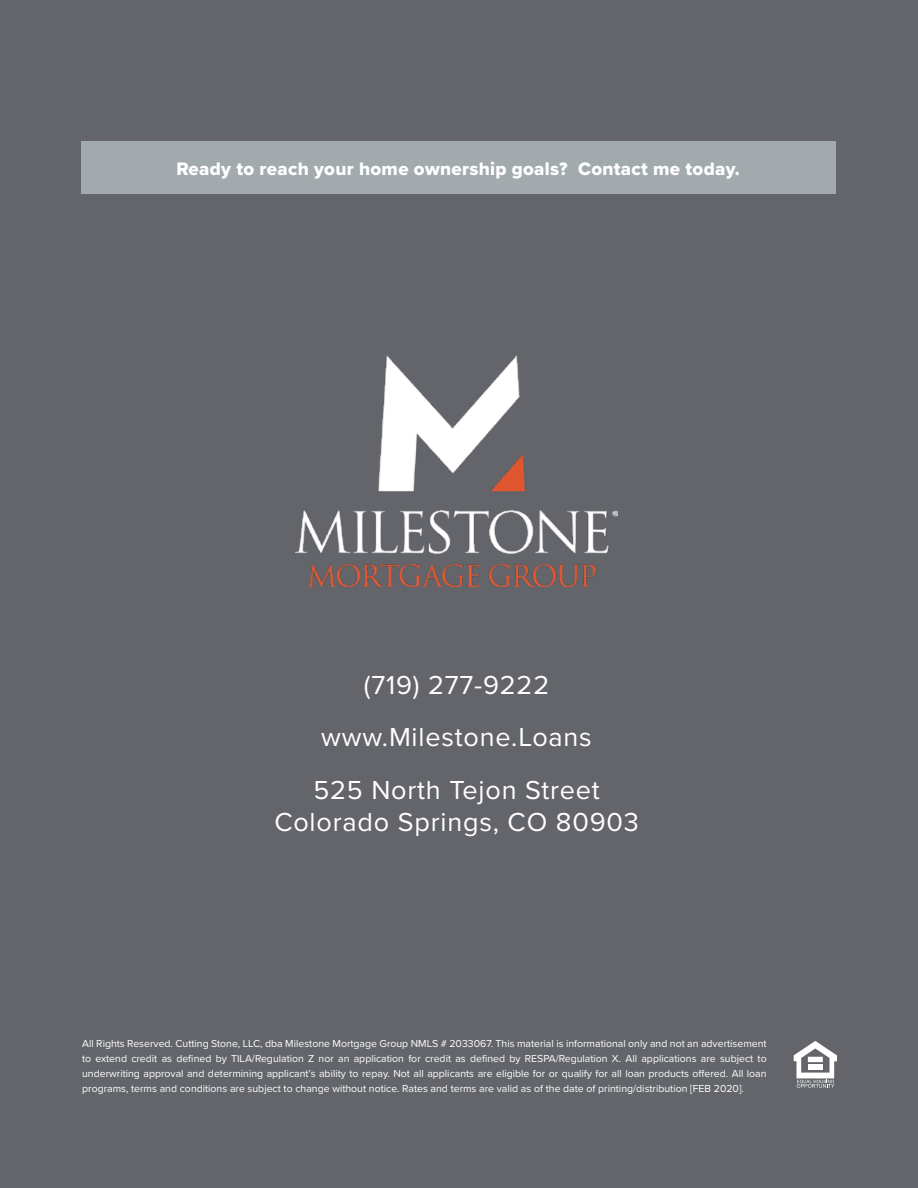
<style>
.page{position:relative;width:918px;height:1188px;background:#63656b}
.page>*{position:absolute;margin:0;border:0;box-sizing:border-box;transform-origin:0 0}
.t1{font:27px/52.7px "Proxima Nova";letter-spacing:.03em;color:#fff;text-align:center}
.t2{font:18.75px "Proxima Nova Extrabld";letter-spacing:.015em;color:#fff}
.t3{font:10.5px/15px "Proxima Nova";color:#fff;text-align:justify}
</style>
<div class="page">
<svg style="left:794px;top:1041px;width:43px;height:47px"></svg>
<div style="left:81px;top:141px;width:755px;height:53px;background:#a3aaad"></div>
<img style="left:295px;top:355px;width:323px;height:232px">
<h2 class="t2" style="left:177px;top:155px;width:565px">Ready to reach your home ownership goals? Contact me today.</h2>
<h1 class="t1" style="left:313px;top:657px;width:288px">(719) 277-9222 www.Milestone.Loans<br>525 North Tejon Street</h1>
<h1 class="t1" style="left:274px;top:795px;width:366px">Colorado Springs, CO 80903</h1>
<p class="t3" style="left:82px;top:1035px;width:686px">All Rights Reserved. Cutting Stone, LLC, dba Milestone Mortgage Group NMLS # 2033067. This material is informational only and not an advertisement to extend credit as defined by TILA/Regulation Z nor an application for credit as defined by RESPA/Regulation X. All applications are subject to underwriting approval and determining applicant’s ability to repay. Not all applicants are eligible for or qualify for all loan products offered. All loan programs, terms and conditions are subject to change without notice. Rates and terms are valid as of the date of printing/distribution [FEB 2020].</p>
</div>
